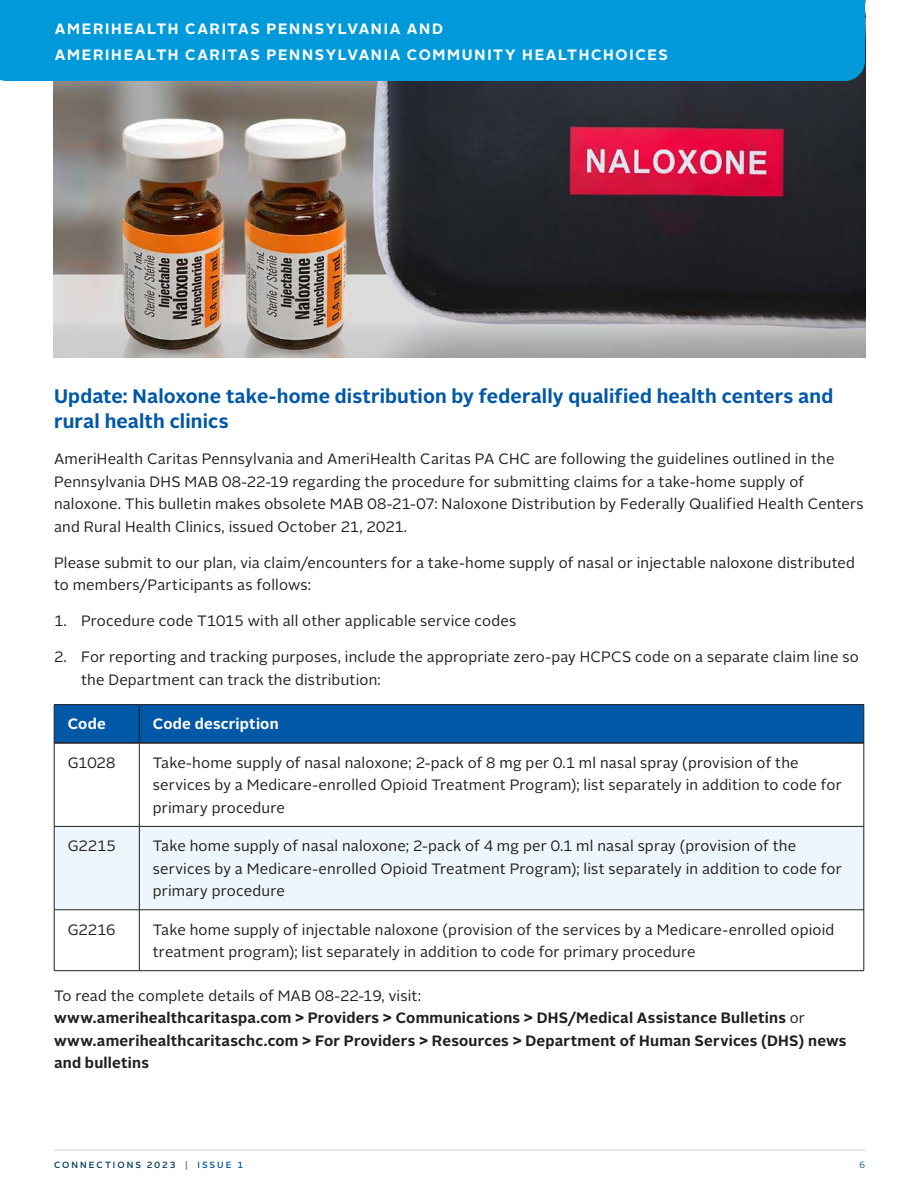
<style>
.page{position:relative;width:918px;height:1188px;background:#fff}
.page>*{position:absolute;margin:0;border:0;box-sizing:border-box;transform-origin:0 0}
.Header_with_Span{font:700 19.5px/25.5px "Alright Sans";letter-spacing:.005em;color:#0158a6}
.Body_Copy{font:15px/22.5px "Alright Sans";letter-spacing:.01em;color:#231f20}
.Body_Copy-2{font:700 15px/22.5px "Alright Sans";letter-spacing:.015em;color:#231f20}
.Body_Copy-3{font:700 15px/25.5px "Alright Sans";letter-spacing:.105em;color:#fff}
.Body_Copy-4{font:700 15px "Alright Sans";letter-spacing:.015em;color:#fff}
.t1{font:500 9px "Alright Sans";letter-spacing:.23em;color:#00395c}
.t2{font:9px "Alright Sans";color:#0158a6}
.s1{font-weight:400}
.s2{color:#6c6d70}
.s3{color:#0158a6}
</style>
<div class="page">
<hr style="left:54px;top:1150px;width:811px;height:1px;background:#d1d2d4">
<img style="left:53px;top:81px;width:812px;height:276px">
<div style="left:55px;top:705px;width:809px;height:37px;background:#0158a6"></div>
<div style="left:55px;top:827px;width:809px;height:83px;background:#edf6fc"></div>
<hr style="left:54px;top:704px;width:85px;height:1px;background:#231f20">
<hr style="left:54px;top:705px;width:1px;height:38px;background:#231f20">
<hr style="left:139px;top:704px;width:725px;height:1px;background:#231f20">
<hr style="left:139px;top:705px;width:1px;height:37px;background:#231f20">
<hr style="left:864px;top:705px;width:1px;height:38px;background:#231f20">
<hr style="left:54px;top:743px;width:1px;height:83px;background:#231f20">
<hr style="left:139px;top:744px;width:1px;height:82px;background:#231f20">
<hr style="left:864px;top:743px;width:1px;height:83px;background:#231f20">
<hr style="left:54px;top:826px;width:85px;height:1px;background:#231f20">
<hr style="left:54px;top:827px;width:1px;height:83px;background:#231f20">
<hr style="left:139px;top:826px;width:725px;height:1px;background:#231f20">
<hr style="left:139px;top:827px;width:1px;height:83px;background:#231f20">
<hr style="left:864px;top:827px;width:1px;height:83px;background:#231f20">
<hr style="left:54px;top:910px;width:85px;height:1px;background:#231f20">
<hr style="left:54px;top:910px;width:1px;height:60px;background:#231f20">
<hr style="left:139px;top:910px;width:725px;height:1px;background:#231f20">
<hr style="left:139px;top:910px;width:1px;height:60px;background:#231f20">
<hr style="left:864px;top:910px;width:1px;height:60px;background:#231f20">
<hr style="left:54px;top:970px;width:85px;height:1px;background:#231f20">
<hr style="left:139px;top:970px;width:725px;height:1px;background:#231f20">
<hr style="left:54px;top:742px;width:85px;height:2px;background:#231f20">
<hr style="left:139px;top:742px;width:725px;height:2px;background:#231f20">
<div style="left:0;top:0;width:865px;height:81px;background:#009ada"></div>
<p class="Body_Copy-3" style="left:55px;top:16px;width:615px">AMERIHEALTH CARITAS PENNSYLVANIA AND<br>AMERIHEALTH CARITAS PENNSYLVANIA COMMUNITY HEALTHCHOICES</p>
<p class="Header_with_Span" style="left:54px;top:383px;width:781px">Update: Naloxone take-home distribution by federally qualified health centers and rural health clinics</p>
<p class="Body_Copy" style="left:54px;top:448px;width:811px">AmeriHealth Caritas Pennsylvania and AmeriHealth Caritas PA CHC are following the guidelines outlined in the Pennsylvania DHS MAB 08-22-19 regarding the procedure for submitting claims for a take-home supply of naloxone. This bulletin makes obsolete MAB 08-21-07: Naloxone Distribution by Federally Qualified Health Centers and Rural Health Clinics, issued October 21, 2021.</p>
<p class="Body_Copy" style="left:54px;top:552px;width:803px">Please submit to our plan, via claim/encounters for a take-home supply of nasal or injectable naloxone distributed to members/Participants as follows:</p>
<p class="Body_Copy" style="left:54px;top:610px;width:464px">1. Procedure code T1015 with all other applicable service codes</p>
<p class="Body_Copy" style="left:81px;top:646px;width:779px;text-indent:-27px">2. For reporting and tracking purposes, include the appropriate zero-pay HCPCS code on a separate claim line so the Department can track the distribution:</p>
<p class="Body_Copy-3" style="left:68px;top:712px;width:40px">Code</p>
<p class="Body_Copy-4" style="left:153px;top:714px;width:127px">Code description</p>
<p class="Body_Copy" style="left:68px;top:752px;width:49px">G1028</p>
<p class="Body_Copy" style="left:153px;top:752px;width:690px">Take-home supply of nasal naloxone; 2-pack of 8 mg per 0.1 ml nasal spray (provision of the services by a Medicare-enrolled Opioid Treatment Program); list separately in addition to code for primary procedure</p>
<p class="Body_Copy" style="left:68px;top:835px;width:50px">G2215</p>
<p class="Body_Copy" style="left:153px;top:835px;width:690px">Take home supply of nasal naloxone; 2-pack of 4 mg per 0.1 ml nasal spray (provision of the services by a Medicare-enrolled Opioid Treatment Program); list separately in addition to code for primary procedure</p>
<p class="Body_Copy" style="left:68px;top:918px;width:49px">G2216</p>
<p class="Body_Copy" style="left:153px;top:918px;width:683px">Take home supply of injectable naloxone (provision of the services by a Medicare-enrolled opioid treatment program); list separately in addition to code for primary procedure</p>
<p class="Body_Copy-2" style="left:54px;top:984px;width:794px"><span class="s1">To read the complete details of MAB 08-22-19, visit:<br></span>www.amerihealthcaritaspa.com &gt; Providers &gt; Communications &gt; DHS/Medical Assistance Bulletins <span class="s1">or </span>www.amerihealthcaritaschc.com &gt; For Providers &gt; Resources &gt; Department of Human Services (DHS) news and bulletins</p>
<p class="t1" style="left:54px;top:1159px;width:190px">CONNECTIONS 2023 <span class="s2">|</span> <span class="s3">ISSUE 1</span></p>
<p class="t2" style="left:859px;top:1159px;width:7px">6</p>
</div>
